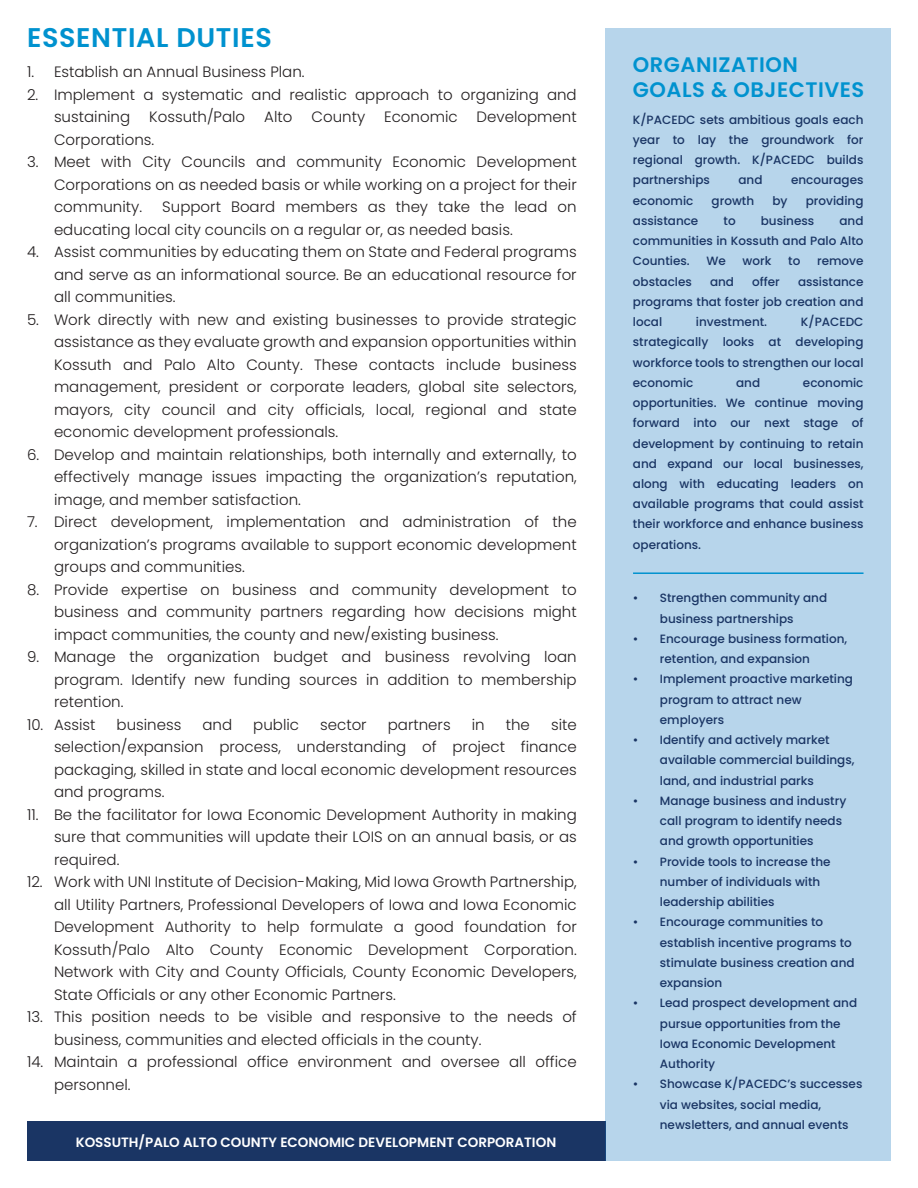
<style>
.page{position:relative;width:918px;height:1188px;background:#fff}
.page>*{position:absolute;margin:0;border:0;box-sizing:border-box;transform-origin:0 0}
.t1{font:600 27px "Poppins";letter-spacing:.025em;color:#0092cf}
.t2{font:600 21px/25.2px "Poppins";letter-spacing:.025em;color:#0092cf}
.t3{font:300 15px/22.5px "Poppins";color:#231f20;text-align:justify}
.t4{font:600 13.5px "Poppins";color:#fff}
.t5{font:500 12px/20.2px "Poppins";color:#1a3564}
</style>
<div class="page">
<div style="left:27px;top:1121px;width:578px;height:40px;background:#1a3564"></div>
<div style="left:605px;top:28px;width:286px;height:1133px;background:#b7d5eb"></div>
<hr style="left:633px;top:572px;width:231px;height:2px;background:#0092cf">
<h1 class="t1" style="left:27px;top:22px;width:246px">ESSENTIAL DUTIES</h1>
<p class="t3" style="left:27px;top:61px;width:279px">1. Establish an Annual Business Plan.</p>
<p class="t3" style="left:54px;top:83px;width:524px;text-indent:-27px">2. Implement a systematic and realistic approach to organizing and sustaining</p>
<p class="t3" style="left:149px;top:106px;width:98px">Kossuth/Palo</p>
<p class="t3" style="left:264px;top:106px;width:30px">Alto</p>
<p class="t3" style="left:311px;top:106px;width:55px">County</p>
<p class="t3" style="left:384px;top:106px;width:75px">Economic</p>
<p class="t3" style="left:477px;top:106px;width:102px">Development</p>
<p class="t3" style="left:54px;top:128px;width:102px">Corporations.</p>
<p class="t3" style="left:54px;top:151px;width:524px;text-indent:-27px">3. Meet with City Councils and community Economic Development Corporations on as needed basis or while working on a project for their community.</p>
<p class="t3" style="left:54px;top:196px;width:524px;text-indent:108px">Support Board members as they take the lead on educating local city councils on a regular or, as needed basis.</p>
<p class="t3" style="left:54px;top:241px;width:524px;text-indent:-27px">4. Assist communities by educating them on State and Federal programs and serve as an informational source. Be an educational resource for all communities.</p>
<p class="t3" style="left:54px;top:308px;width:524px;text-indent:-27px">5. Work directly with new and existing businesses to provide strategic assistance as they evaluate growth and expansion opportunities within Kossuth and Palo Alto County. These contacts include business management, president or corporate leaders, global site selectors, mayors, city council and city officials, local, regional and state economic development professionals.</p>
<p class="t3" style="left:54px;top:443px;width:524px;text-indent:-27px">6. Develop and maintain relationships, both internally and externally, to effectively manage issues impacting the organization’s reputation, image, and member satisfaction.</p>
<p class="t3" style="left:54px;top:511px;width:524px;text-indent:-27px">7. Direct development, implementation and administration of the organization’s programs available to support economic development groups and communities.</p>
<p class="t3" style="left:54px;top:578px;width:524px;text-indent:-27px">8. Provide expertise on business and community development to business and community partners regarding how decisions might impact communities, the county and new/existing business.</p>
<p class="t3" style="left:54px;top:646px;width:524px;text-indent:-27px">9. Manage the organization budget and business revolving loan program. Identify new funding sources in addition to membership retention.</p>
<p class="t3" style="left:27px;top:713px;width:70px">10. Assist</p>
<p class="t3" style="left:117px;top:713px;width:66px">business</p>
<p class="t3" style="left:202px;top:713px;width:31px">and</p>
<p class="t3" style="left:253px;top:713px;width:47px">public</p>
<p class="t3" style="left:320px;top:713px;width:48px">sector</p>
<p class="t3" style="left:388px;top:713px;width:64px">partners</p>
<p class="t3" style="left:472px;top:713px;width:14px">in</p>
<p class="t3" style="left:506px;top:713px;width:26px">the</p>
<p class="t3" style="left:54px;top:713px;width:524px;text-indent:497px">site selection/expansion process, understanding of project finance packaging, skilled in state and local economic development resources and programs.</p>
<p class="t3" style="left:54px;top:803px;width:524px;text-indent:-27px">11. Be the facilitator for Iowa Economic Development Authority in making sure that communities will update their LOIS on an annual basis, or as required.</p>
<p class="t3" style="left:54px;top:871px;width:524px;text-indent:-27px">12. Work with UNI Institute of Decision-Making, Mid Iowa Growth Partnership, all Utility Partners, Professional Developers of Iowa and Iowa Economic Development Authority to help formulate a good foundation for Kossuth/Palo Alto County Economic Development Corporation.<br>Network with City and County Officials, County Economic Developers, State Officials or any other Economic Partners.</p>
<p class="t3" style="left:54px;top:1006px;width:524px;text-indent:-27px">13. This position needs to be visible and responsive to the needs of business, communities and elected officials in the county.</p>
<p class="t3" style="left:54px;top:1051px;width:524px;text-indent:-27px">14. Maintain a professional office environment and oversee all office personnel.</p>
<p class="t4" style="left:76px;top:1134px;width:482px">KOSSUTH/PALO ALTO COUNTY ECONOMIC DEVELOPMENT CORPORATION</p>
<h2 class="t2" style="left:633px;top:52px;width:233px">ORGANIZATION<br>GOALS &amp; OBJECTIVES</h2>
<p class="t5" style="left:633px;top:109px;width:232px;text-align:justify">K/PACEDC sets ambitious goals each year to lay the groundwork for regional growth. K/PACEDC builds partnerships</p>
<p class="t5" style="left:738px;top:170px;width:26px">and</p>
<p class="t5" style="left:791px;top:170px;width:74px">encourages</p>
<p class="t5" style="left:633px;top:190px;width:62px">economic</p>
<p class="t5" style="left:712px;top:190px;width:44px">growth</p>
<p class="t5" style="left:772px;top:190px;width:17px">by</p>
<p class="t5" style="left:806px;top:190px;width:59px">providing</p>
<p class="t5" style="left:633px;top:211px;width:67px">assistance</p>
<p class="t5" style="left:724px;top:211px;width:14px">to</p>
<p class="t5" style="left:761px;top:211px;width:55px">business</p>
<p class="t5" style="left:633px;top:211px;width:232px;text-align:justify;text-indent:207px">and communities in Kossuth and Palo Alto Counties.</p>
<p class="t5" style="left:706px;top:251px;width:21px">We</p>
<p class="t5" style="left:743px;top:251px;width:30px">work</p>
<p class="t5" style="left:788px;top:251px;width:14px">to</p>
<p class="t5" style="left:817px;top:251px;width:48px">remove</p>
<p class="t5" style="left:633px;top:271px;width:60px">obstacles</p>
<p class="t5" style="left:710px;top:271px;width:26px">and</p>
<p class="t5" style="left:752px;top:271px;width:29px">offer</p>
<p class="t5" style="left:633px;top:271px;width:232px;text-align:justify;text-indent:165px">assistance programs that foster job creation and local</p>
<p class="t5" style="left:633px;top:312px;width:232px;text-align:justify;text-indent:168px">K/PACEDC strategically looks at developing workforce tools to strengthen our local economic</p>
<p class="t5" style="left:696px;top:312px;width:73px">investment.</p>
<p class="t5" style="left:633px;top:373px;width:232px;text-align:justify;text-indent:170px">economic opportunities. We continue moving forward into our next stage of development by continuing to retain and expand our local businesses, along with educating leaders on available programs that could assist their workforce and enhance business operations.</p>
<p class="t5" style="left:736px;top:373px;width:26px">and</p>
<p class="t5" style="left:633px;top:588px;width:196px;text-align:center">• Strengthen community and business partnerships</p>
<p class="t5" style="left:660px;top:629px;width:189px;text-indent:-27px">• Encourage business formation, retention, and expansion</p>
<p class="t5" style="left:660px;top:669px;width:195px;text-indent:-27px">• Implement proactive marketing program to attract new employers</p>
<p class="t5" style="left:660px;top:730px;width:196px;text-indent:-27px">• Identify and actively market available commercial buildings, land, and industrial parks</p>
<p class="t5" style="left:660px;top:791px;width:188px;text-indent:-27px">• Manage business and industry call program to identify needs and growth opportunities</p>
<p class="t5" style="left:660px;top:851px;width:172px;text-indent:-27px">• Provide tools to increase the number of individuals with leadership abilities</p>
<p class="t5" style="left:660px;top:912px;width:196px;text-indent:-27px">• Encourage communities to establish incentive programs to stimulate business creation and expansion</p>
<p class="t5" style="left:660px;top:993px;width:199px;text-indent:-27px">• Lead prospect development and pursue opportunities from the<br>Iowa Economic Development<br>Authority</p>
<p class="t5" style="left:660px;top:1074px;width:204px;text-indent:-27px">• Showcase K/PACEDC’s successes via websites, social media, newsletters, and annual events</p>
</div>
